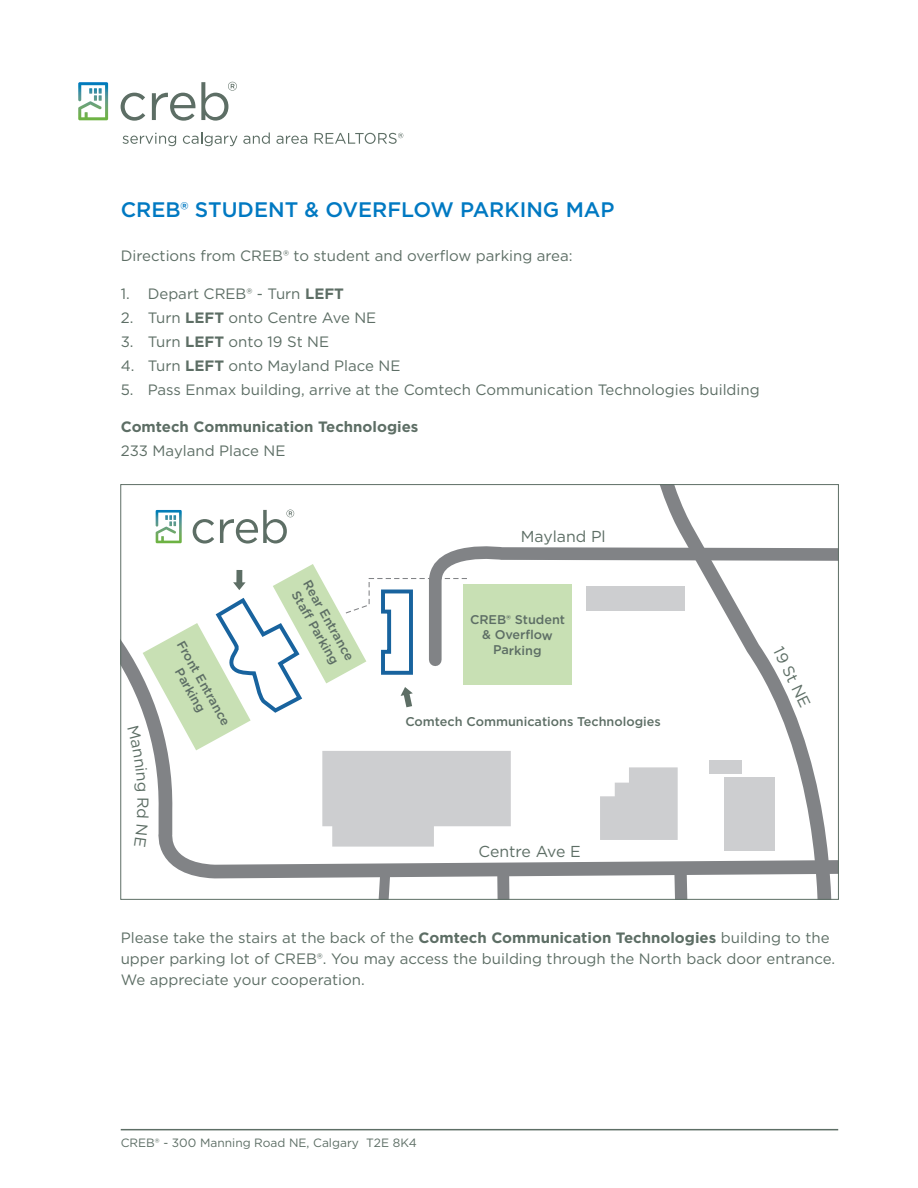
<style>
.page{position:relative;width:918px;height:1188px;background:#fff}
.page>*{position:absolute;margin:0;border:0;box-sizing:border-box;transform-origin:0 0}
.t1{font:500 21px "Gotham";color:#0079c2}
.t2{font:15.9px "Gotham";color:#5d6e65}
.t3{font:15px/21px "Gotham";color:#5d6e65}
.t4{font:700 15px "Gotham";color:#5d6e65}
.t5{font:500 12.6px/15.1px "Gotham";letter-spacing:-.005em;color:#5d6e65;text-align:center}
.t6{font:12px "Gotham";color:#5d6e65}
.s1{font-weight:700}
</style>
<div class="page">
<hr style="left:121px;top:1129px;width:717px;height:1px;background:#5d6e65">
<svg style="left:121px;top:93px;width:24px;height:28px"></svg>
<svg style="left:152px;top:93px;width:43px;height:28px"></svg>
<svg style="left:201px;top:82px;width:36px;height:39px"></svg>
<svg style="left:123px;top:133px;width:53px;height:13px"></svg>
<svg style="left:183px;top:133px;width:54px;height:13px"></svg>
<svg style="left:243px;top:133px;width:27px;height:11px"></svg>
<svg style="left:276px;top:136px;width:31px;height:8px"></svg>
<svg style="left:315px;top:133px;width:88px;height:11px"></svg>
<svg style="left:78px;top:82px;width:30px;height:38px"></svg>
<svg style="left:122px;top:642px;width:515px;height:237px"></svg>
<svg style="left:371px;top:861px;width:25px;height:37px"></svg>
<svg style="left:491px;top:857px;width:25px;height:41px"></svg>
<svg style="left:637px;top:486px;width:200px;height:412px"></svg>
<svg style="left:434px;top:542px;width:403px;height:130px"></svg>
<svg style="left:193px;top:519px;width:21px;height:25px"></svg>
<svg style="left:220px;top:510px;width:74px;height:34px"></svg>
<img style="left:156px;top:510px;width:26px;height:33px">
<svg style="left:165px;top:515px;width:11px;height:11px"></svg>
<div style="left:463px;top:585px;width:108px;height:100px;background:#c8e0b4"></div>
<svg style="left:128px;top:564px;width:383px;height:283px"></svg>
<h1 class="t1" style="left:121px;top:195px;width:495px">CREB® STUDENT &amp; OVERFLOW PARKING MAP</h1>
<p class="t3" style="left:121px;top:245px;width:453px">Directions from CREB® to student and overflow parking area:</p>
<p class="t3" style="left:121px;top:283px;width:225px">1. Depart CREB® - Turn <span class="s1">LEFT</span></p>
<p class="t3" style="left:121px;top:307px;width:257px">2. Turn <span class="s1">LEFT</span> onto Centre Ave NE</p>
<p class="t3" style="left:121px;top:331px;width:210px">3. Turn <span class="s1">LEFT</span> onto 19 St NE</p>
<p class="t3" style="left:121px;top:355px;width:281px">4. Turn <span class="s1">LEFT</span> onto Mayland Place NE</p>
<p class="t3" style="left:121px;top:379px;width:641px">5. Pass Enmax building, arrive at the Comtech Communication Technologies building</p>
<p class="t4" style="left:121px;top:417px;width:299px">Comtech Communication Technologies</p>
<p class="t3" style="left:121px;top:440px;width:166px">233 Mayland Place NE</p>
<p class="t5" style="left:187px;top:638px;width:96px;rotate:61deg">Front Entrance<br>Parking</p>
<p class="t2" style="left:153px;top:797px;width:13px;rotate:90deg">R</p>
<p class="t5" style="left:314px;top:577px;width:91px;text-align:left;rotate:61deg">Rear Entrance<br>Sta Parking</p>
<p class="t2" style="left:521px;top:526px;width:87px">Mayland Pl</p>
<p class="t5" style="left:470px;top:612px;width:97px">CREB® Student &amp; Overflow<br>Parking</p>
<p class="t5" style="left:405px;top:714px;width:257px">Comtech Communications Technologies</p>
<p class="t2" style="left:479px;top:841px;width:104px">Centre Ave E</p>
<p class="t2" style="left:787px;top:644px;width:66px;rotate:64deg">19 St NE</p>
<p class="t3" style="left:121px;top:927px;width:716px">Please take the stairs at the back of the <span class="s1">Comtech Communication Technologies</span> building to the upper parking lot of CREB®. You may access the building through the North back door entrance.<br>We appreciate your cooperation.</p>
<p class="t6" style="left:121px;top:1136px;width:298px">CREB® - 300 Manning Road NE, Calgary T2E 8K4</p>
</div>
